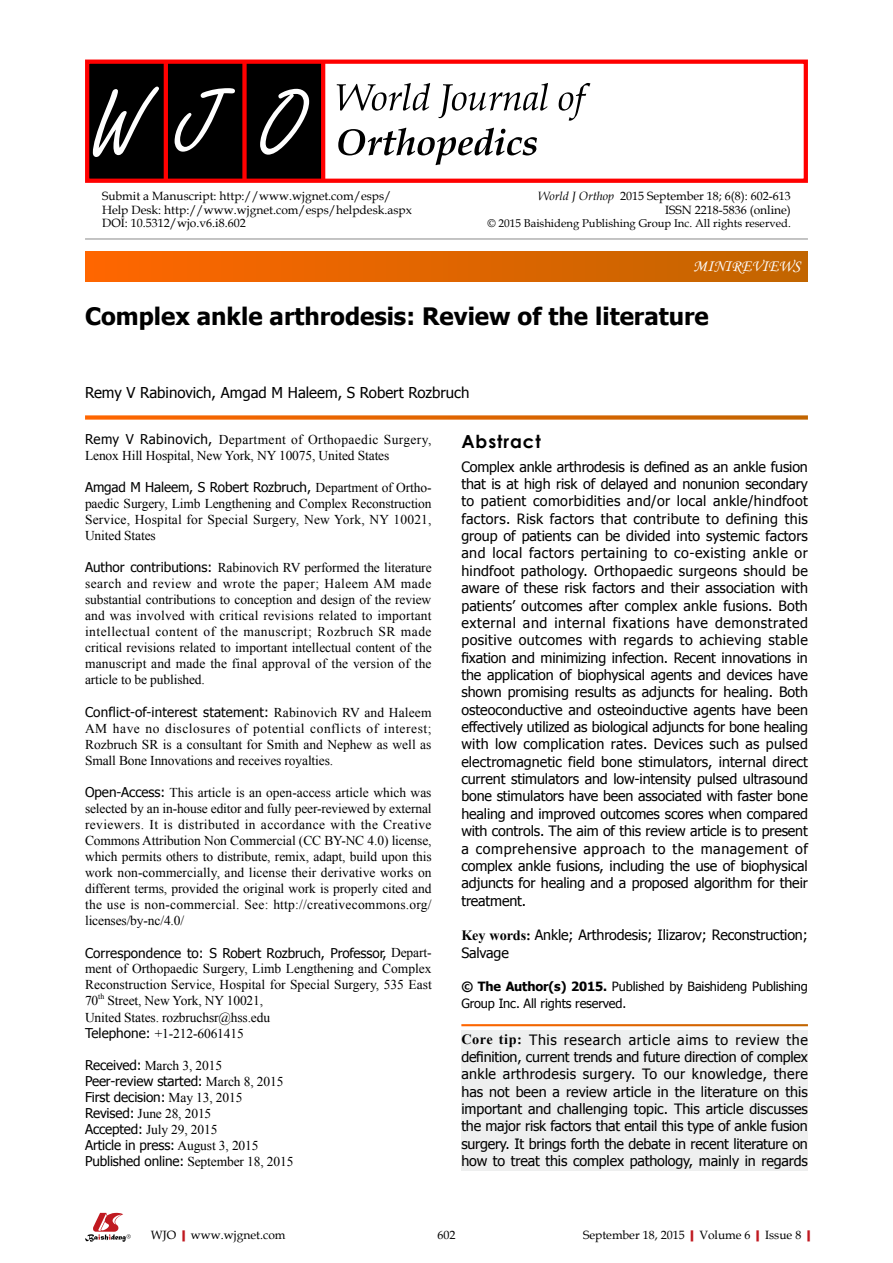
<style>
.page{position:relative;width:893px;height:1263px;background:#fff}
.page>*{position:absolute;margin:0;border:0;box-sizing:border-box;transform-origin:0 0}
.t1{font:700 24px "Tahoma";color:#000}
.t2{font:700 18px "Century Gothic";letter-spacing:.05em;color:#000}
.t3{font:16.5px "Monotype Corsiva";color:#fff}
.t4{font:15px "Tahoma";color:#000}
.t5{font:14.25px/17.4px "Tahoma";letter-spacing:-.01em;color:#000;text-align:justify}
.t6{font:13.5px/16px "Times New Roman";letter-spacing:-.005em;color:#000;text-align:justify}
.t7{font:13.5px/16px "Tahoma";letter-spacing:-.01em;color:#000}
.t8{font:12.75px/17.4px "Tahoma";letter-spacing:-.01em;color:#000}
.t9{font:12px/13.5px "Book Antiqua";color:#000}
.t10{font:11.25px "Book Antiqua";color:#000}
.t11{font:7.8px "Times New Roman";color:#000}
.s1{font-style:italic}
.s2{font-family:"Tahoma"}
.s3{font-family:"Times New Roman";font-weight:700}
.s4{font-weight:700}
.s5{font-family:"Times New Roman"}
.s6{font-weight:700;color:#c01920}
</style>
<div class="page">
<div style="left:461px;top:1030px;width:347px;height:140px;background:#eeefef"></div>
<div style="left:85px;top:252px;width:723px;height:29px;background:linear-gradient(to right,#f60,#c16500)"></div>
<hr style="left:85px;top:239px;width:723px;height:1px;background:#898989">
<svg style="left:85px;top:415px;width:723px;height:5px;background:#e47c26"></svg>
<svg style="left:85px;top:1213px;width:46px;height:29px"></svg>
<div style="left:87px;top:61px;width:236px;height:121px;background:#000"></div>
<hr style="left:164px;top:61px;width:4px;height:121px;background:#f00">
<div style="left:242px;top:61px;width:5px;height:121px;background:#f00"></div>
<hr style="left:321px;top:61px;width:4px;height:121px;background:#f00">
<div style="left:85px;top:60px;width:723px;height:123px;border:4px solid #f00"></div>
<svg style="left:260px;top:89px;width:49px;height:66px"></svg>
<svg style="left:175px;top:88px;width:60px;height:64px"></svg>
<svg style="left:93px;top:87px;width:66px;height:70px"></svg>
<svg style="left:337px;top:83px;width:253px;height:38px"></svg>
<svg style="left:338px;top:128px;width:199px;height:37px"></svg>
<p class="t9" style="left:102px;top:189px;width:311px">Submit a Manuscript: http://www.wjgnet.com/esps/<br>Help Desk: http://www.wjgnet.com/esps/helpdesk.aspx<br>DOI: 10.5312/wjo.v6.i8.602</p>
<p class="t9" style="left:538px;top:189px;width:254px;text-align:right"><span class="s1">World J Orthop</span> 2015 September 18; 6(8): 602-613<br>ISSN 2218-5836 (online)</p>
<p class="t10" style="left:487px;top:215px;width:305px">© 2015 Baishideng Publishing Group Inc. All rights reserved.</p>
<p class="t3" style="left:693px;top:256px;width:109px">MINIREVIEWS</p>
<p class="t1" style="left:85px;top:299px;width:625px">Complex ankle arthrodesis: Review of the literature</p>
<p class="t4" style="left:85px;top:383px;width:386px">Remy V Rabinovich, Amgad M Haleem, S Robert Rozbruch</p>
<p class="t6" style="left:85px;top:431px;width:348px"><span class="s2">Remy V Rabinovich,</span> Department of Orthopaedic Surgery,<br>Lenox Hill Hospital, New York, NY 10075, United States</p>
<p class="t6" style="left:85px;top:479px;width:348px"><span class="s2">Amgad M Haleem, S Robert Rozbruch,</span> Department of Ortho&shy;paedic Surgery, Limb Lengthening and Complex Reconstruction Service, Hospital for Special Surgery, New York, NY 10021, United States</p>
<p class="t6" style="left:85px;top:559px;width:348px"><span class="s2">Author contributions:</span> Rabinovich RV performed the literature search and review and wrote the paper; Haleem AM made substantial contributions to conception and design of the review and was involved with critical revisions related to important intellectual content of the manuscript; Rozbruch SR made critical revisions related to important intellectual content of the manuscript and made the final approval of the version of the article to be published.</p>
<p class="t6" style="left:85px;top:704px;width:348px"><span class="s2">Conflict-of-interest statement:</span> Rabinovich RV and Haleem AM have no disclosures of potential conflicts of interest; Rozbruch SR is a consultant for Smith and Nephew as well as Small Bone Innovations and receives royalties.</p>
<p class="t6" style="left:85px;top:784px;width:348px"><span class="s2">Open-Access:</span> This article is an open-access article which was selected by an in-house editor and fully peer-reviewed by external reviewers. It is distributed in accordance with the Creative Commons Attribution Non Commercial (CC BY-NC 4.0) license, which permits others to distribute, remix, adapt, build upon this work non-commercially, and license their derivative works on different terms, provided the original work is properly cited and the use is non-commercial. See: http://creativecommons.org/ licenses/by-nc/4.0/</p>
<p class="t6" style="left:85px;top:945px;width:348px"><span class="s2">Correspondence to: S Robert Rozbruch, Professor,</span> Depart&shy;ment of Orthopaedic Surgery, Limb Lengthening and Complex Reconstruction Service, Hospital for Special Surgery, 535 East 70</p>
<p class="t2" style="left:461px;top:428px;width:81px">Abstract</p>
<p class="t5" style="left:461px;top:457px;width:348px">Complex ankle arthrodesis is defined as an ankle fusion that is at high risk of delayed and nonunion secondary to patient comorbidities and/or local ankle/hindfoot factors. Risk factors that contribute to defining this group of patients can be divided into systemic factors and local factors pertaining to co-existing ankle or hindfoot pathology. Orthopaedic surgeons should be aware of these risk factors and their association with patients’ outcomes after complex ankle fusions. Both external and internal fixations have demonstrated positive outcomes with regards to achieving stable fixation and minimizing infection. Recent innovations in the application of biophysical agents and devices have shown promising results as adjuncts for healing. Both osteoconductive and osteoinductive agents have been effectively utilized as biological adjuncts for bone healing with low complication rates. Devices such as pulsed electromagnetic field bone stimulators, internal direct current stimulators and low-intensity pulsed ultrasound bone stimulators have been associated with faster bone healing and improved outcomes scores when compared with controls. The aim of this review article is to present a comprehensive approach to the management of complex ankle fusions, including the use of biophysical adjuncts for healing and a proposed algorithm for their treatment.</p>
<p class="t5" style="left:461px;top:926px;width:348px"><span class="s3">Key words:</span> Ankle; Arthrodesis; Ilizarov; Reconstruction;<br>Salvage</p>
<p class="t8" style="left:461px;top:977px;width:348px"><span class="s4">© The Author(s) 2015.</span> Published by Baishideng Publishing<br>Group Inc. All rights reserved.</p>
<p class="t5" style="left:461px;top:1030px;width:348px"><span class="s3">Core tip:</span> This research article aims to review the definition, current trends and future direction of complex ankle arthrodesis surgery. To our knowledge, there has not been a review article in the literature on this important and challenging topic. This article discusses the major risk factors that entail this type of ankle fusion surgery. It brings forth the debate in recent literature on how to treat this complex pathology, mainly in regards</p>
<p class="t11" style="left:98px;top:991px;width:8px">th</p>
<p class="t6" style="left:85px;top:993px;width:187px;text-align:left;text-indent:22px">Street, New York, NY 10021,<br>United States. rozbruchsr@hss.edu<br><span class="s2">Telephone:</span> +1-212-6061415</p>
<p class="t7" style="left:85px;top:1056px;width:210px">Received: <span class="s5">March 3, 2015<br></span>Peer-review started: <span class="s5">March 8, 2015<br></span>First decision: <span class="s5">May 13, 2015<br></span>Revised: <span class="s5">June 28, 2015<br></span>Accepted: <span class="s5">July 29, 2015<br></span>Article in press: <span class="s5">August 3, 2015<br></span>Published online: <span class="s5">September 18, 2015</span></p>
<p class="t9" style="left:151px;top:1227px;width:136px">WJO<span class="s6">|</span>www.wjgnet.com</p>
<p class="t9" style="left:437px;top:1227px;width:19px">602</p>
<p class="t9" style="left:583px;top:1227px;width:234px">September 18, 2015<span class="s6">|</span>Volume 6<span class="s6">|</span>Issue 8<span class="s6">|</span></p>
</div>
